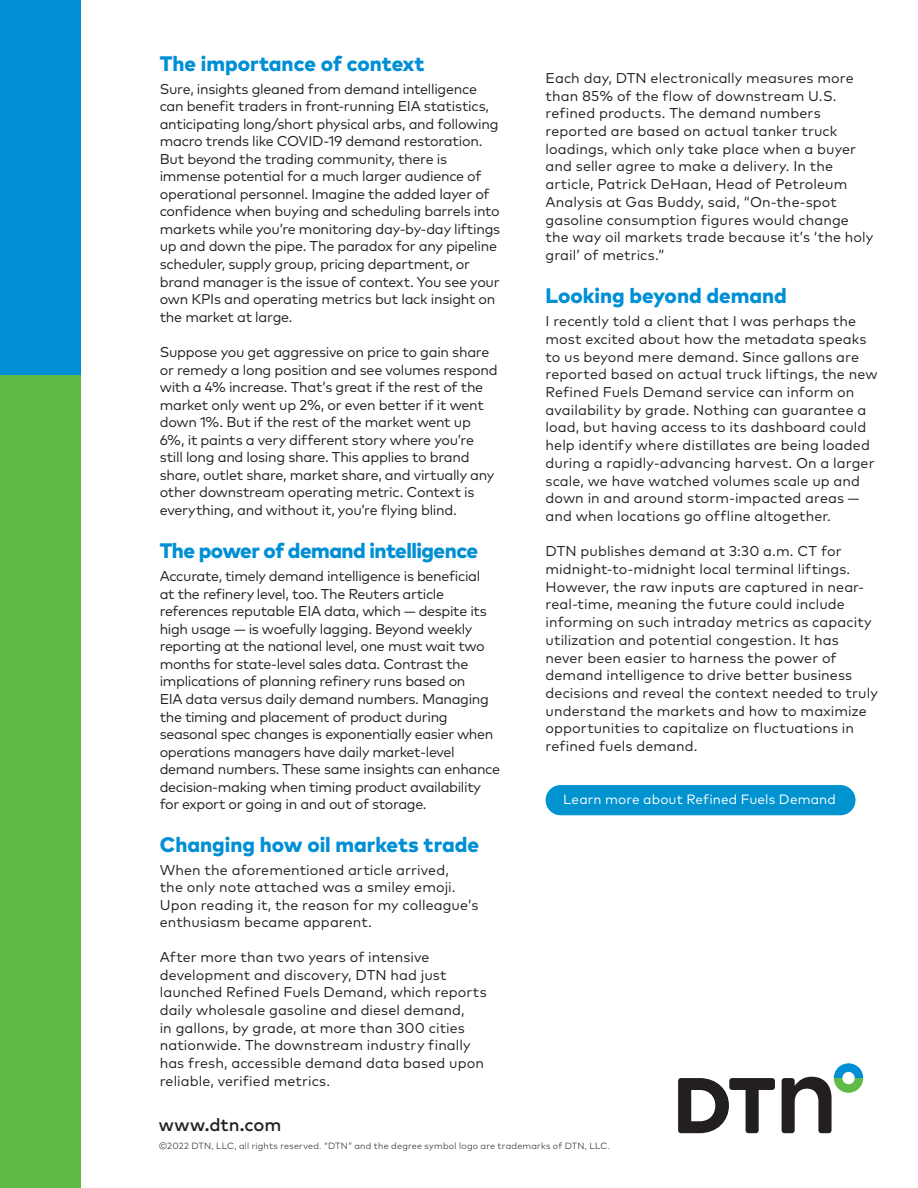
<style>
.page{position:relative;width:918px;height:1188px;background:#fff}
.page>*{position:absolute;margin:0;border:0;box-sizing:border-box;transform-origin:0 0}
.t1{font:800 21px "Mark Pro";color:#008fd5}
.t2{font:800 21px "Mark Pro";letter-spacing:-.025em;color:#008fd5}
.t3{font:500 18px "Mark Pro";color:#231f20}
.Body{font:14.25px/17.5px "Mark Pro";letter-spacing:-.005em;color:#231f20}
.Body-2{font:14.25px/17.5px "Mark Pro";letter-spacing:-.025em;color:#231f20}
.Body-3{font:13.5px "Mark Pro";letter-spacing:.01em;color:#fff}
.Copyright{font:300 9px "Mark Pro";letter-spacing:.025em;color:#231f20}
</style>
<div class="page">
<svg style="left:678px;top:1078px;width:97px;height:55px"></svg>
<svg style="left:782px;top:1063px;width:81px;height:70px"></svg>
<div style="left:0;top:375px;width:81px;height:813px;background:#60bb46"></div>
<div style="left:0;top:0;width:81px;height:375px;background:#008fd5"></div>
<div style="left:546px;top:785px;width:310px;height:30px;background:#0093d0;border-radius:15px"></div>
<p class="t1" style="left:160px;top:47px;width:266px">The importance of context</p>
<p class="Body" style="left:160px;top:79px;width:342px">Sure, insights gleaned from demand intelligence can benefit traders in front-running EIA statistics, anticipating long/short physical arbs, and following macro trends like COVID-19 demand restoration.<br>But beyond the trading community, there is immense potential for a much larger audience of operational personnel. Imagine the added layer of confidence when buying and scheduling barrels into markets while you’re monitoring day-by-day liftings up and down the pipe. The paradox for any pipeline scheduler, supply group, pricing department, or brand manager is the issue of context. You see your own KPIs and operating metrics but lack insight on the market at large.</p>
<p class="Body" style="left:160px;top:342px;width:339px">Suppose you get aggressive on price to gain share or remedy a long position and see volumes respond with a 4% increase. That’s great if the rest of the market only went up 2%, or even better if it went down 1%. But if the rest of the market went up 6%, it paints a very different story where you’re still long and losing share. This applies to brand share, outlet share, market share, and virtually any other downstream operating metric. Context is everything, and without it, you’re flying blind.</p>
<p class="t2" style="left:160px;top:535px;width:320px">The power of demand intelligence</p>
<p class="Body-2" style="left:160px;top:566px;width:342px">Accurate, timely demand intelligence is beneficial<br>at the refinery level, too. The Reuters article references reputable EIA data, which — despite its high usage — is woefully lagging. Beyond weekly reporting at the national level, one must wait two months for state-level sales data. Contrast the implications of planning refinery runs based on<br>EIA data versus daily demand numbers. Managing the timing and placement of product during seasonal spec changes is exponentially easier when operations managers have daily market-level demand numbers. These same insights can enhance decision-making when timing product availability for export or going in and out of storage.</p>
<p class="t1" style="left:160px;top:828px;width:321px">Changing how oil markets trade</p>
<p class="Body" style="left:160px;top:860px;width:320px">When the aforementioned article arrived,<br>the only note attached was a smiley emoji.<br>Upon reading it, the reason for my colleague’s enthusiasm became apparent.</p>
<p class="Body" style="left:160px;top:947px;width:329px">After more than two years of intensive development and discovery, DTN had just launched Refined Fuels Demand, which reports daily wholesale gasoline and diesel demand,<br>in gallons, by grade, at more than 300 cities nationwide. The downstream industry finally has fresh, accessible demand data based upon reliable, verified metrics.</p>
<p class="Body" style="left:546px;top:68px;width:329px">Each day, DTN electronically measures more than 85% of the flow of downstream U.S. refined products. The demand numbers reported are based on actual tanker truck loadings, which only take place when a buyer and seller agree to make a delivery. In the article, Patrick DeHaan, Head of Petroleum Analysis at Gas Buddy, said, “On-the-spot gasoline consumption figures would change the way oil markets trade because it’s ‘the holy grail’ of metrics.”</p>
<p class="t1" style="left:546px;top:280px;width:243px">Looking beyond demand</p>
<p class="Body" style="left:546px;top:311px;width:333px">I recently told a client that I was perhaps the most excited about how the metadata speaks to us beyond mere demand. Since gallons are reported based on actual truck liftings, the new Refined Fuels Demand service can inform on availability by grade. Nothing can guarantee a load, but having access to its dashboard could help identify where distillates are being loaded during a rapidly-advancing harvest. On a larger scale, we have watched volumes scale up and down in and around storm-impacted areas — and when locations go offline altogether.</p>
<p class="Body" style="left:546px;top:541px;width:334px">DTN publishes demand at 3:30 a.m. CT for midnight-to-midnight local terminal liftings.<br>However, the raw inputs are captured in near&shy;real-time, meaning the future could include informing on such intraday metrics as capacity utilization and potential congestion. It has never been easier to harness the power of demand intelligence to drive better business decisions and reveal the context needed to truly understand the markets and how to maximize opportunities to capitalize on fluctuations in refined fuels demand.</p>
<p class="Body-3" style="left:563px;top:789px;width:274px">Learn more about Refined Fuels Demand</p>
<p class="t3" style="left:159px;top:1111px;width:124px">www.dtn.com</p>
<p class="Copyright" style="left:159px;top:1139px;width:453px">©2022 DTN, LLC, all rights reserved. “DTN” and the degree symbol logo are trademarks of DTN, LLC.</p>
</div>
